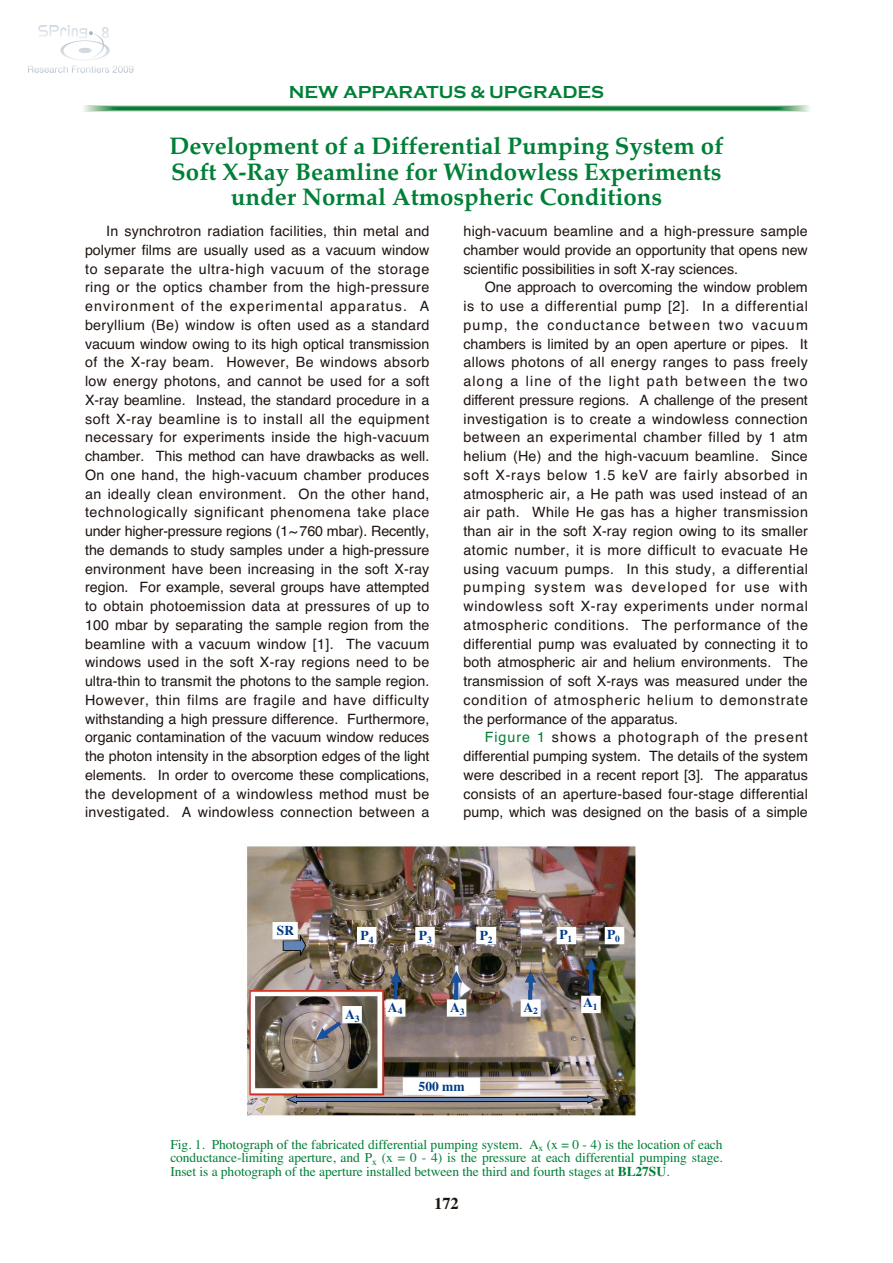
<style>
.page{position:relative;width:893px;height:1263px;background:#fff}
.page>*{position:absolute;margin:0;border:0;box-sizing:border-box;transform-origin:0 0}
.t1{font:700 24px/25.5px "Palatino";color:#007f37;text-align:center}
.t2{font:700 18px "Copperplate Gothic";color:#007f37}
.t3{font:700 16.5px "Times";color:#1f1410}
.t4{font:14.25px/18.8px "Helvetica";letter-spacing:.005em;color:#1f1410;text-align:justify}
.t5{font:13.5px/13.5px "Times";letter-spacing:-.005em;color:#007f37;text-align:justify}
.t6{font:700 13.5px "Times";color:#003984}
.t7{font:700 9.45px "Times";color:#003984}
.s1{color:#007f37}
.s2{font-weight:700}
</style>
<div class="page">
<svg style="left:28px;top:25px;width:106px;height:48px"></svg>
<svg style="left:83px;top:105px;width:727px;height:6px"></svg>
<div style="left:96px;top:106px;width:700px;height:5px;background:#90bc96"></div>
<svg style="left:99px;top:106px;width:695px;height:4px"></svg>
<hr style="left:113px;top:107px;width:667px;height:3px;background:#008f51">
<hr style="left:114px;top:107px;width:665px;height:2px;background:#008a49">
<hr style="left:115px;top:107px;width:663px;height:2px;background:#008845">
<hr style="left:116px;top:108px;width:661px;height:1px;background:#00853f">
<hr style="left:117px;top:108px;width:659px;height:1px;background:#00813a">
<img style="left:246px;top:845px;width:391px;height:271px">
<p class="t2" style="left:289px;top:81px;width:317px">NEW APPARATUS &amp; UPGRADES</p>
<h1 class="t1" style="left:169px;top:136px;width:556px">Development of a Differential Pumping System of<br>Soft X-Ray Beamline for Windowless Experiments under Normal Atmospheric Conditions</h1>
<p class="t4" style="left:85px;top:223px;width:346px;text-indent:21px">In synchrotron radiation facilities, thin metal and polymer films are usually used as a vacuum window to separate the ultra-high vacuum of the storage ring or the optics chamber from the high-pressure environment of the experimental apparatus. A beryllium (Be) window is often used as a standard vacuum window owing to its high optical transmission of the X-ray beam. However, Be windows absorb low energy photons, and cannot be used for a soft X-ray beamline. Instead, the standard procedure in a soft X-ray beamline is to install all the equipment necessary for experiments inside the high-vacuum chamber. This method can have drawbacks as well.<br>On one hand, the high-vacuum chamber produces an ideally clean environment. On the other hand, technologically significant phenomena take place under higher-pressure regions (1~ 760 mbar). Recently, the demands to study samples under a high-pressure environment have been increasing in the soft X-ray region. For example, several groups have attempted to obtain photoemission data at pressures of up to 100 mbar by separating the sample region from the beamline with a vacuum window [1]. The vacuum windows used in the soft X-ray regions need to be ultra-thin to transmit the photons to the sample region.<br>However, thin films are fragile and have difficulty withstanding a high pressure difference. Furthermore, organic contamination of the vacuum window reduces the photon intensity in the absorption edges of the light elements. In order to overcome these complications, the development of a windowless method must be investigated. A windowless connection between a</p>
<p class="t4" style="left:463px;top:223px;width:346px">high-vacuum beamline and a high-pressure sample chamber would provide an opportunity that opens new scientific possibilities in soft X-ray sciences.</p>
<p class="t4" style="left:463px;top:279px;width:346px;text-indent:21px">One approach to overcoming the window problem is to use a differential pump [2]. In a differential pump, the conductance between two vacuum chambers is limited by an open aperture or pipes. It allows photons of all energy ranges to pass freely along a line of the light path between the two different pressure regions. A challenge of the present investigation is to create a windowless connection between an experimental chamber filled by 1 atm helium (He) and the high-vacuum beamline. Since soft X-rays below 1.5 keV are fairly absorbed in atmospheric air, a He path was used instead of an air path. While He gas has a higher transmission than air in the soft X-ray region owing to its smaller atomic number, it is more difficult to evacuate He using vacuum pumps. In this study, a differential pumping system was developed for use with windowless soft X-ray experiments under normal atmospheric conditions. The performance of the differential pump was evaluated by connecting it to both atmospheric air and helium environments. The transmission of soft X-rays was measured under the condition of atmospheric helium to demonstrate the performance of the apparatus.</p>
<p class="t4" style="left:463px;top:729px;width:346px;text-indent:21px"><span class="s1">Figure 1</span> shows a photograph of the present differential pumping system. The details of the system were described in a recent report [3]. The apparatus consists of an aperture-based four-stage differential pump, which was designed on the basis of a simple</p>
<p class="t6" style="left:277px;top:926px;width:19px">SR</p>
<p class="t6" style="left:361px;top:930px;width:14px">P<sub>4</sub></p>
<p class="t6" style="left:419px;top:930px;width:14px">P<sub>3</sub></p>
<p class="t6" style="left:480px;top:930px;width:14px">P<sub>2</sub></p>
<p class="t6" style="left:559px;top:930px;width:14px">P<sub>1</sub></p>
<p class="t6" style="left:607px;top:930px;width:14px">P<sub>0</sub></p>
<p class="t6" style="left:523px;top:1002px;width:11px">A</p>
<p class="t6" style="left:583px;top:998px;width:16px">A<sub>1</sub></p>
<p class="t6" style="left:388px;top:1002px;width:16px">A<sub>4</sub></p>
<p class="t6" style="left:345px;top:1009px;width:11px">A</p>
<p class="t6" style="left:450px;top:1003px;width:16px">A<sub>3</sub></p>
<p class="t7" style="left:533px;top:1008px;width:6px">2</p>
<p class="t7" style="left:355px;top:1015px;width:6px">3</p>
<p class="t6" style="left:419px;top:1081px;width:48px">500 mm</p>
<p class="t5" style="left:170px;top:1138px;width:554px">Fig. 1. Photograph of the fabricated differential pumping system. A<sub>x</sub> (x = 0 - 4) is the location of each conductance-limiting aperture, and P<sub>x</sub> (x = 0 - 4) is the pressure at each differential pumping stage.<br>Inset is a photograph of the aperture installed between the third and fourth stages at <span class="s2">BL27SU</span>.</p>
<p class="t3" style="left:434px;top:1197px;width:26px">172</p>
</div>
